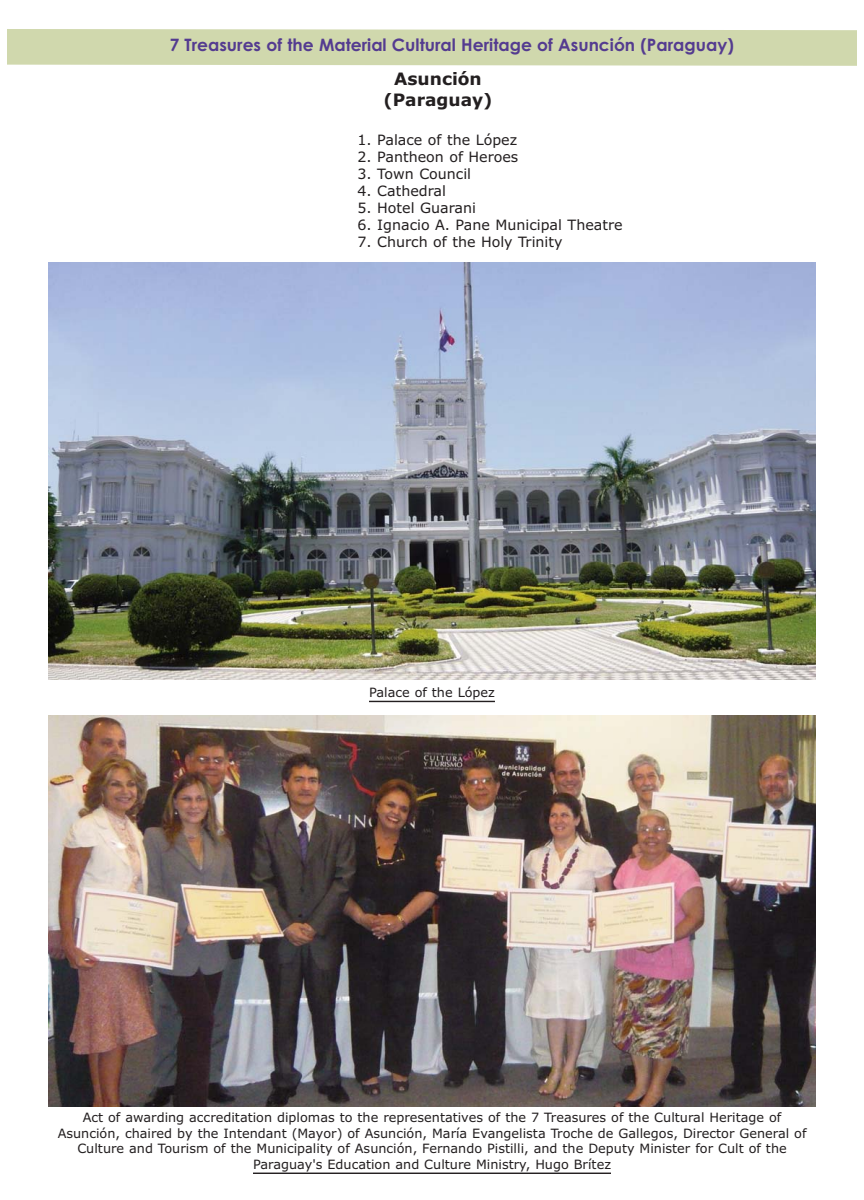
<style>
.page{position:relative;width:864px;height:1200px;background:#fff}
.page>*{position:absolute;margin:0;border:0;box-sizing:border-box;transform-origin:0 0}
.t1{font:700 17.1px "Century Gothic";color:#543b90}
.t2{font:700 17.1px/20.5px "Verdana";color:#231f20;text-align:center}
.t3{font:14.25px "Verdana";color:#231f20}
.t4{font:12.9px/15.5px "Verdana";color:#231f20;text-align:center}
</style>
<div class="page">
<hr style="left:369px;top:701px;width:126px;height:1px;background:#231f20">
<img style="left:48px;top:263px;width:768px;height:417px">
<div style="left:8px;top:29px;width:848px;height:37px;background:#d0d8ad"></div>
<img style="left:48px;top:715px;width:768px;height:391px">
<hr style="left:253px;top:1172px;width:358px;height:2px;background:#231f20">
<h1 class="t1" style="left:170px;top:38px;width:566px">7 Treasures of the Material Cultural Heritage of Asunción (Paraguay)</h1>
<h1 class="t2" style="left:383px;top:70px;width:111px">Asunción (Paraguay)</h1>
<p class="t3" style="left:357px;top:134px;width:161px">1. Palace of the López</p>
<p class="t3" style="left:357px;top:151px;width:162px">2. Pantheon of Heroes</p>
<p class="t3" style="left:357px;top:168px;width:115px">3. Town Council</p>
<p class="t3" style="left:357px;top:185px;width:90px">4. Cathedral</p>
<p class="t3" style="left:357px;top:202px;width:120px">5. Hotel Guarani</p>
<p class="t3" style="left:357px;top:219px;width:267px">6. Ignacio A. Pane Municipal Theatre</p>
<p class="t3" style="left:357px;top:236px;width:207px">7. Church of the Holy Trinity</p>
<p class="t4" style="left:369px;top:685px;width:127px">Palace of the López</p>
<p class="t4" style="left:58px;top:1111px;width:750px">Act of awarding accreditation diplomas to the representatives of the 7 Treasures of the Cultural Heritage of Asunción, chaired by the Intendant (Mayor) of Asunción, María Evangelista Troche de Gallegos, Director General of Culture and Tourism of the Municipality of Asunción, Fernando Pistilli, and the Deputy Minister for Cult of the Paraguay's Education and Culture Ministry, Hugo Brítez</p>
</div>
